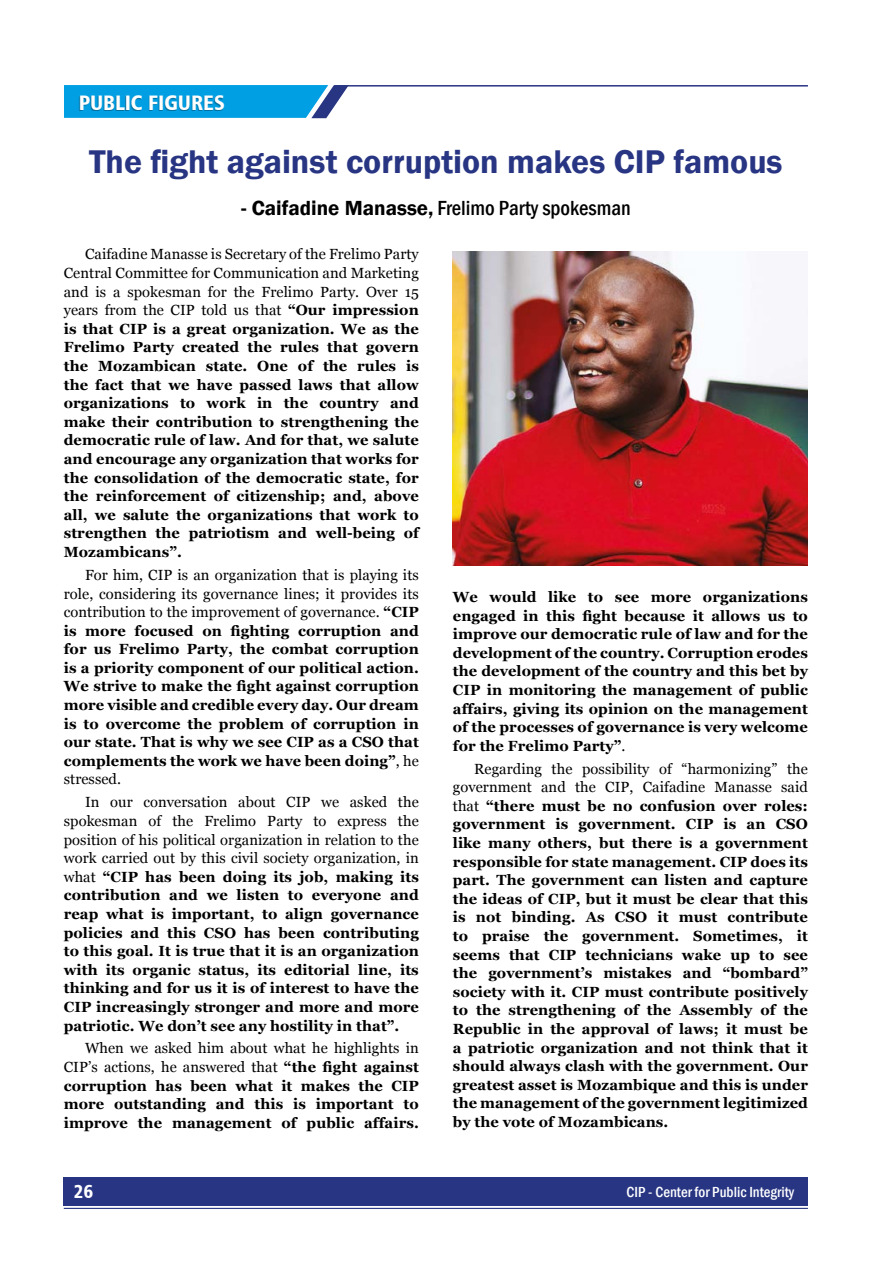
<style>
.page{position:relative;width:893px;height:1263px;background:#fff}
.page>*{position:absolute;margin:0;border:0;box-sizing:border-box;transform-origin:0 0}
.t1{font:600 33.75px "Franklin Gothic";color:#283583}
.t2{font:500 condensed 21px "Franklin Gothic";color:#000}
.t3{font:21px "Humanist 777 BT Black Condensed B";color:#fff}
.t4{font:18.75px "Humanist 777 BT Black Condensed B";color:#fff}
.t5{font:500 condensed 15px "Franklin Gothic";color:#fff}
.t6{font:700 14.7px/18.6px "Georgia";letter-spacing:.005em;color:#000;text-align:justify}
.t7{font:14.7px/18.6px "Georgia";letter-spacing:.005em;color:#000;text-align:justify}
.s1{font-weight:600;font-stretch:normal}
.s2{font-weight:400}
.s3{font-weight:700}
</style>
<div class="page">
<div style="left:64px;top:1177px;width:744px;height:28px;background:#283583"></div>
<hr style="left:64px;top:1208px;width:744px;height:1px;background:#283583">
<svg style="left:64px;top:85px;width:284px;height:33px;background:#179fde"></svg>
<hr style="left:334px;top:85px;width:474px;height:2px;background:#283583">
<div style="left:78px;top:95px;width:145px;height:16px;background:#000;opacity:.3"></div>
<img style="left:453px;top:252px;width:355px;height:313px">
<h2 class="t3" style="left:79px;top:89px;width:82px">PUBLIC FIGURE</h2>
<h2 class="t3" style="left:214px;top:89px;width:12px">S</h2>
<h1 class="t1" style="left:89px;top:141px;width:695px">The fight against corruption makes CIP famous</h1>
<h2 class="t2" style="left:241px;top:194px;width:391px"><span class="s1">- Caifadine Manasse,</span> Frelimo Party spokesman</h2>
<p class="t6" style="left:64px;top:245px;width:358px;text-indent:21px"><span class="s2">Caifadine Manasse is Secretary of the Frelimo Party Central Committee for Communication and Marketing and is a spokesman for the Frelimo Party. Over 15 years from the CIP told us that</span> “Our impression is that CIP is a great organization. We as the Frelimo Party created the rules that govern the Mozambican state. One of the rules is the fact that we have passed laws that allow organizations to work in the country and make their contribution to strengthening the democratic rule of law. And for that, we salute and encourage any organization that works for the consolidation of the democratic state, for the reinforcement of citizenship; and, above all, we salute the organizations that work to strengthen the patriotism and well-being of Mozambicans”.</p>
<p class="t6" style="left:64px;top:565px;width:357px;text-indent:21px"><span class="s2">For him, CIP is an organization that is playing its role, considering its governance lines; it provides its contribution to the improvement of governance.</span> “CIP is more focused on fighting corruption and for us Frelimo Party, the combat corruption is a priority component of our political action.<br>We strive to make the fight against corruption more visible and credible every day. Our dream is to overcome the problem of corruption in our state. That is why we see CIP as a CSO that complements the work we have been doing”<span class="s2">, he stressed.</span></p>
<p class="t7" style="left:64px;top:793px;width:357px;text-indent:21px">In our conversation about CIP we asked the spokesman of the Frelimo Party to express the position of his political organization in relation to the work carried out by this civil society organization, in what <span class="s3">“CIP has been doing its job, making its contribution and we listen to everyone and reap what is important, to align governance policies and this CSO</span></p>
<p class="t6" style="left:64px;top:923px;width:357px;text-indent:180px">has been contributing to this goal. It is true that it is an organization with its organic status, its editorial line, its thinking and for us it is of interest to have the CIP increasingly stronger and more and more patriotic. We don’t see any hostility in that”.</p>
<p class="t6" style="left:64px;top:1039px;width:357px;text-indent:21px"><span class="s2">When we asked him about what he highlights in CIP’s actions, he answered that</span> “the fight against corruption has been what it makes the CIP more outstanding and this is important to improve the management of public affairs.</p>
<p class="t6" style="left:453px;top:588px;width:357px">We would like to see more organizations engaged in this fight because it allows us to improve our democratic rule of law and for the development of the country. Corruption erodes the development of the country and this bet by CIP in monitoring the management of public affairs, giving its opinion on the management of the processes of governance is very welcome for the Frelimo Party”<span class="s2">.</span></p>
<p class="t6" style="left:453px;top:759px;width:357px;text-align:left;text-indent:21px"><span class="s2">Regarding the possibility of “harmonizing” the government and the CIP, Caifadine Manasse said that</span> “there must be no confusion over roles: government is government. CIP is an CSO like many others, but there is a government responsible for state management. CIP does its part. The government can listen and capture the ideas of CIP, but it must be clear that this is not binding. As CSO</p>
<p class="t6" style="left:453px;top:908px;width:357px;text-indent:205px">it must contribute to praise the government. Sometimes, it seems that CIP technicians wake up to see the government’s mistakes and “bombard” society with it. CIP must contribute positively to the strengthening of the Assembly of the Republic in the approval of laws; it must be a patriotic organization and not think that it should always clash with the government. Our greatest asset is Mozambique and this is under the management of the government legitimized by the vote of Mozambicans.</p>
<p class="t4" style="left:74px;top:1180px;width:21px">26</p>
<p class="t5" style="left:627px;top:1182px;width:169px">CIP - Center for Public Integrity</p>
</div>
